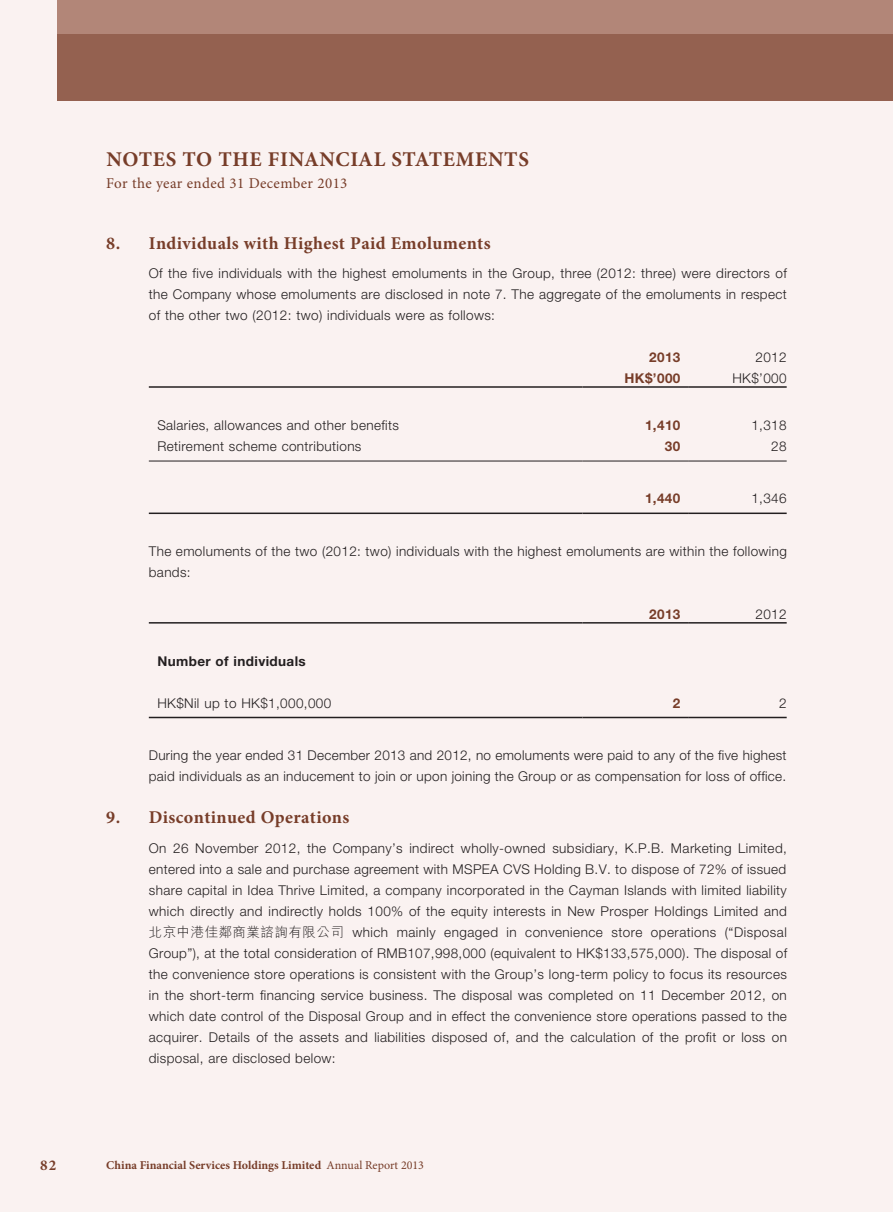
<style>
.page{position:relative;width:893px;height:1212px;background:#faf2f1}
.page>*{position:absolute;margin:0;border:0;box-sizing:border-box;transform-origin:0 0}
.t1{font:700 21px "Minion Pro";letter-spacing:.03em;color:#773d29}
.t2{font:700 18px "Minion Pro";letter-spacing:.02em;color:#773d29}
.t3{font:15px "Minion Pro";letter-spacing:.025em;color:#773d29}
.t4{font:700 15px "Minion Pro";color:#773d29}
.t5{font:300 13.5px/21px "Helvetica Neue LT Std";letter-spacing:.03em;color:#231f20;text-align:justify}
.t6{font:700 13.5px "Helvetica Neue LT Std";letter-spacing:.03em;color:#773d29}
.t7{font:700 13.5px "Helvetica Neue LT Std";letter-spacing:.03em;color:#231f20}
.t8{font:700 12px "Minion Pro";color:#773d29}
.s1{font-family:"M Hei HK"}
.s2{font-weight:400}
</style>
<div class="page">
<div style="left:57px;top:0;width:836px;height:101px;background:#946150"></div>
<div style="left:57px;top:0;width:836px;height:34px;background:#b28678"></div>
<hr style="left:149px;top:386px;width:434px;height:2px;background:#231f20">
<hr style="left:583px;top:386px;width:106px;height:2px;background:#231f20">
<hr style="left:689px;top:386px;width:98px;height:2px;background:#231f20">
<hr style="left:149px;top:461px;width:434px;height:1px;background:#231f20">
<hr style="left:583px;top:461px;width:106px;height:1px;background:#231f20">
<hr style="left:689px;top:461px;width:98px;height:1px;background:#231f20">
<hr style="left:149px;top:512px;width:434px;height:2px;background:#231f20">
<hr style="left:583px;top:512px;width:106px;height:2px;background:#231f20">
<hr style="left:689px;top:512px;width:98px;height:2px;background:#231f20">
<hr style="left:149px;top:622px;width:434px;height:1px;background:#231f20">
<hr style="left:583px;top:622px;width:106px;height:1px;background:#231f20">
<hr style="left:689px;top:622px;width:98px;height:1px;background:#231f20">
<hr style="left:149px;top:717px;width:434px;height:1px;background:#231f20">
<hr style="left:583px;top:717px;width:106px;height:1px;background:#231f20">
<hr style="left:689px;top:717px;width:98px;height:1px;background:#231f20">
<h1 class="t1" style="left:106px;top:144px;width:424px">Notes to the Financial Statements</h1>
<p class="t3" style="left:106px;top:173px;width:243px">For the year ended 31 December 2013</p>
<h2 class="t2" style="left:106px;top:230px;width:386px">8. Individuals with Highest Paid Emoluments</h2>
<p class="t5" style="left:149px;top:263px;width:640px">Of the five individuals with the highest emoluments in the Group, three (2012: three) were directors of the Company whose emoluments are disclosed in note 7. The aggregate of the emoluments in respect of the other two (2012: two) individuals were as follows:</p>
<p class="t6" style="left:649px;top:349px;width:33px">2013</p>
<p class="t5" style="left:755px;top:347px;width:33px">2012</p>
<p class="t6" style="left:625px;top:370px;width:57px">HK$’000</p>
<p class="t5" style="left:732px;top:368px;width:56px">HK$’000</p>
<p class="t5" style="left:157px;top:414px;width:243px">Salaries, allowances and other benefits</p>
<p class="t6" style="left:645px;top:417px;width:37px">1,410</p>
<p class="t5" style="left:751px;top:414px;width:37px">1,318</p>
<p class="t5" style="left:157px;top:435px;width:206px">Retirement scheme contributions</p>
<p class="t6" style="left:665px;top:438px;width:17px">30</p>
<p class="t5" style="left:771px;top:435px;width:17px">28</p>
<p class="t6" style="left:645px;top:490px;width:37px">1,440</p>
<p class="t5" style="left:751px;top:488px;width:37px">1,346</p>
<p class="t5" style="left:149px;top:540px;width:640px">The emoluments of the two (2012: two) individuals with the highest emoluments are within the following bands:</p>
<p class="t6" style="left:649px;top:606px;width:33px">2013</p>
<p class="t5" style="left:755px;top:603px;width:33px">2012</p>
<p class="t7" style="left:157px;top:652px;width:150px">Number of individuals</p>
<p class="t5" style="left:157px;top:692px;width:176px">HK$Nil up to HK$1,000,000</p>
<p class="t6" style="left:673px;top:694px;width:9px">2</p>
<p class="t5" style="left:779px;top:692px;width:9px">2</p>
<p class="t5" style="left:149px;top:745px;width:639px">During the year ended 31 December 2013 and 2012, no emoluments were paid to any of the five highest paid individuals as an inducement to join or upon joining the Group or as compensation for loss of office.</p>
<h2 class="t2" style="left:106px;top:805px;width:245px">9. Discontinued Operations</h2>
<p class="t5" style="left:149px;top:837px;width:640px">On 26 November 2012, the Company’s indirect wholly-owned subsidiary, K.P.B. Marketing Limited, entered into a sale and purchase agreement with MSPEA CVS Holding B.V. to dispose of 72% of issued share capital in Idea Thrive Limited, a company incorporated in the Cayman Islands with limited liability which directly and indirectly holds 100% of the equity interests in New Prosper Holdings Limited and<span class="s1">北京中港佳鄰商業諮詢有限公司</span> which mainly engaged in convenience store operations (“Disposal Group”), at the total consideration of RMB107,998,000 (equivalent to HK$133,575,000). The disposal of the convenience store operations is consistent with the Group’s long-term policy to focus its resources in the short-term financing service business. The disposal was completed on 11 December 2012, on which date control of the Disposal Group and in effect the convenience store operations passed to the acquirer. Details of the assets and liabilities disposed of, and the calculation of the profit or loss on disposal, are disclosed below:</p>
<p class="t4" style="left:40px;top:1154px;width:18px">82</p>
<p class="t8" style="left:106px;top:1157px;width:319px">China Financial Services Holdings Limited <span class="s2">Annual Report 2013</span></p>
</div>
